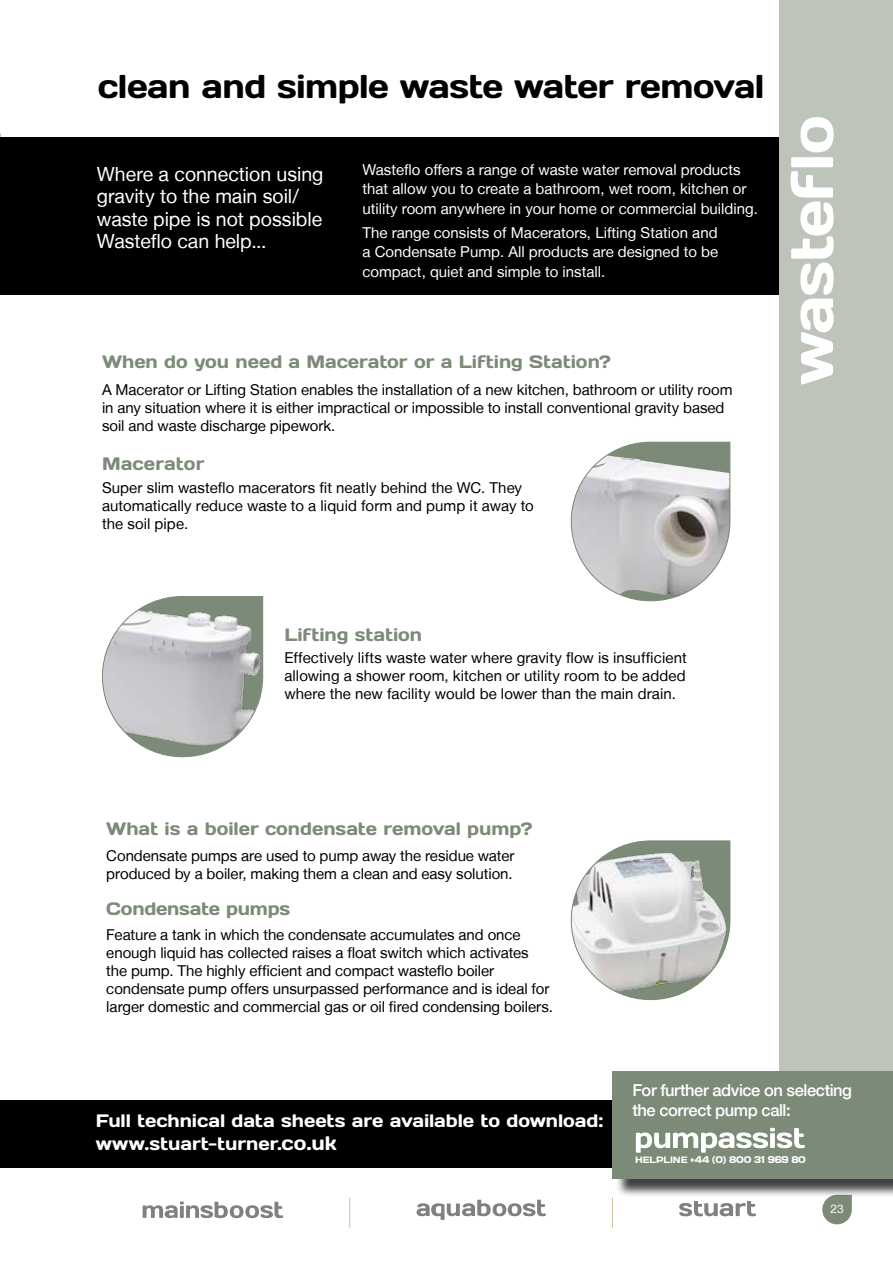
<style>
.page{position:relative;width:893px;height:1263px;background:#fff}
.page>*{position:absolute;margin:0;border:0;box-sizing:border-box;transform-origin:0 0}
.t1{font:33px "Days";letter-spacing:-.02em;color:#000}
.t2{font:19.5px/22.5px "Helvetica Neue LT";color:#fff}
.t3{font:18px "Days";letter-spacing:-.005em;color:#7c8b78}
.t4{font:18px/23.4px "Days";letter-spacing:-.005em;color:#fff}
.t5{font:500 16.5px/19.5px "Helvetica Neue LT";letter-spacing:-.025em;color:#fff}
.t6{font:15px/18px "Helvetica Neue LT";color:#000}
.t7{font:15px/19.5px "Helvetica Neue LT";color:#fff}
.t8{font:12px "Helvetica Neue LT";color:#fff}
.t9{font:9.75px "Days";letter-spacing:-.025em;color:#fff}
.s1{font-size:19.5px}
.s2{font-size:9.3px}
</style>
<div class="page">
<hr style="left:349px;top:1198px;width:1px;height:30px;background:#9f883b">
<hr style="left:612px;top:1198px;width:1px;height:30px;background:#9f883b">
<svg style="left:143px;top:1201px;width:140px;height:17px"></svg>
<svg style="left:679px;top:1201px;width:77px;height:15px"></svg>
<svg style="left:416px;top:1200px;width:130px;height:20px"></svg>
<svg style="left:822px;top:1197px;width:30px;height:27px"></svg>
<div style="left:0;top:137px;width:779px;height:157px;background:#000"></div>
<div style="left:779px;top:0;width:114px;height:1071px;background:#bdc5bb"></div>
<svg style="left:790px;top:117px;width:44px;height:267px"></svg>
<div style="left:0;top:1100px;width:893px;height:68px;background:#000"></div>
<div style="left:615px;top:1074px;width:278px;height:123px;background:#000;opacity:.75"></div>
<div style="left:612px;top:1071px;width:281px;height:108px;background:#7c8b78"></div>
<svg style="left:636px;top:1128px;width:169px;height:25px"></svg>
<svg style="left:570px;top:441px;width:161px;height:161px"></svg>
<svg style="left:570px;top:840px;width:161px;height:160px"></svg>
<svg style="left:102px;top:596px;width:161px;height:161px"></svg>
<h1 class="t1" style="left:98px;top:65px;width:668px">clean and simple waste water removal</h1>
<h2 class="t2" style="left:97px;top:162px;width:228px">Where a connection using gravity to the main soil/ waste pipe is not possible<br>Wasteflo can help...</h2>
<p class="t7" style="left:362px;top:160px;width:397px">Wasteflo offers a range of waste water removal products that allow you to create a bathroom, wet room, kitchen or utility room anywhere in your home or commercial building.</p>
<p class="t7" style="left:362px;top:222px;width:357px;text-align:justify">The range consists of Macerators, Lifting Station and a Condensate Pump. All products are designed to be compact, quiet and simple to install.</p>
<p class="t3" style="left:102px;top:350px;width:511px">When do you need a Macerator or a Lifting Station?</p>
<p class="t6" style="left:102px;top:380px;width:632px">A Macerator or Lifting Station enables the installation of a new kitchen, bathroom or utility room in any situation where it is either impractical or impossible to install conventional gravity based soil and waste discharge pipework.</p>
<p class="t3" style="left:102px;top:453px;width:104px">Macerator</p>
<p class="t6" style="left:102px;top:478px;width:433px">Super slim wasteflo macerators fit neatly behind the WC. They automatically reduce waste to a liquid form and pump it away to the soil pipe.</p>
<p class="t3" style="left:284px;top:623px;width:139px">Lifting station</p>
<p class="t6" style="left:284px;top:649px;width:404px;text-align:justify">Effectively lifts waste water where gravity flow is insufficient allowing a shower room, kitchen or utility room to be added where the new facility would be lower than the main drain.</p>
<p class="t3" style="left:106px;top:817px;width:428px">What is a boiler condensate removal pump?</p>
<p class="t6" style="left:106px;top:847px;width:410px">Condensate pumps are used to pump away the residue water produced by a boiler, making them a clean and easy solution.</p>
<p class="t3" style="left:106px;top:897px;width:185px">Condensate pumps</p>
<p class="t6" style="left:106px;top:925px;width:448px">Feature a tank in which the condensate accumulates and once enough liquid has collected raises a float switch which activates the pump. The highly efficient and compact wasteflo boiler condensate pump offers unsurpassed performance and is ideal for larger domestic and commercial gas or oil fired condensing boilers.</p>
<p class="t4" style="left:96px;top:1108px;width:509px">Full technical data sheets are available to download: www.stuart-turner.<span class="s1">co.uk</span></p>
<p class="t5" style="left:632px;top:1080px;width:221px">For further advice on selecting the correct pump call:</p>
<p class="t9" style="left:635px;top:1154px;width:172px"><span class="s2">HELPLINE</span> +44 (0) 800 31 969 80</p>
<p class="t8" style="left:830px;top:1202px;width:15px">23</p>
<p class="t8" style="left:834px;top:1202px;width:8px">7</p>
</div>
